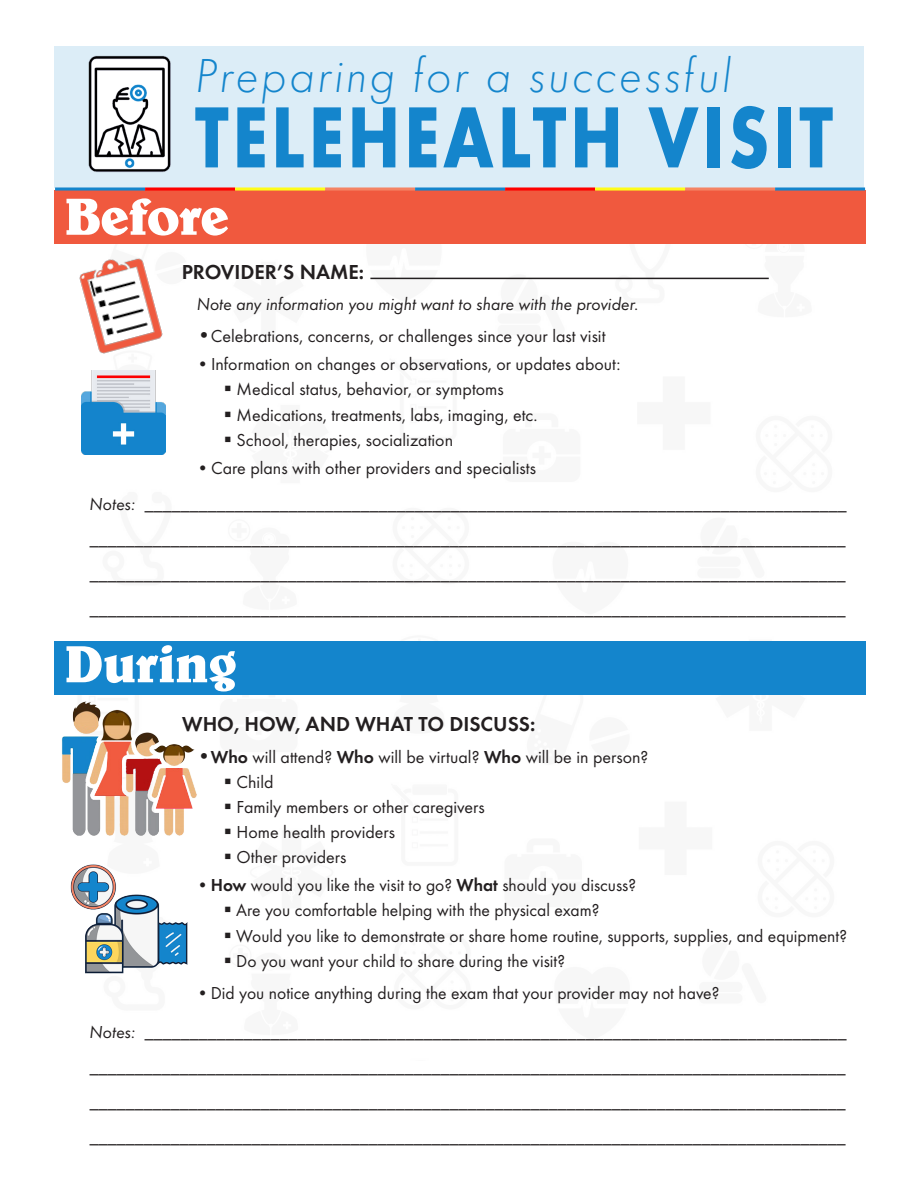
<style>
.page{position:relative;width:918px;height:1188px;background:#fff}
.page>*{position:absolute;margin:0;border:0;box-sizing:border-box;transform-origin:0 0}
.t1{font:800 90px "AHJ Function LH";letter-spacing:.05em;color:#1485cc;scale:.8 1}
.t2{font:800 54px "AHJ Belwe H";color:#fff}
.t3{font:italic 300 49.5px "AHJ Function LH";letter-spacing:.05em;color:#1485cc}
.t4{font:700 21px "AHJ Function";color:#231f20}
.t5{font:italic 18px "AHJ Function";color:#231f20}
.t6{font:18px "AHJ Function";color:#231f20}
.s1{font-weight:700;font-style:italic;font-size:21px}
.s2{font-weight:700}
</style>
<div class="page">
<img style="left:58px;top:243px;width:806px;height:452px">
<div style="left:55px;top:190px;width:811px;height:53px;background:#f0593e"></div>
<div style="left:54px;top:46px;width:810px;height:141px;background:#dcedf7"></div>
<svg style="left:55px;top:187px;width:90px;height:4px"></svg>
<svg style="left:145px;top:187px;width:90px;height:4px"></svg>
<svg style="left:235px;top:187px;width:90px;height:4px"></svg>
<svg style="left:325px;top:187px;width:90px;height:4px"></svg>
<svg style="left:415px;top:187px;width:90px;height:4px"></svg>
<svg style="left:505px;top:187px;width:90px;height:4px"></svg>
<svg style="left:595px;top:187px;width:90px;height:4px"></svg>
<svg style="left:685px;top:187px;width:90px;height:4px"></svg>
<svg style="left:775px;top:187px;width:90px;height:4px"></svg>
<img style="left:88px;top:55px;width:83px;height:117px">
<img style="left:82px;top:370px;width:84px;height:84px">
<img style="left:69px;top:247px;width:104px;height:113px">
<div style="left:55px;top:641px;width:811px;height:53px;background:#1485cc"></div>
<hr style="left:370px;top:278px;width:399px;height:1px;background:#231f20">
<img style="left:62px;top:701px;width:135px;height:135px">
<img style="left:70px;top:864px;width:118px;height:110px">
<p class="t3" style="left:195px;top:49px;width:538px">Preparing for a successful</p>
<p class="t1" style="left:195px;top:84px;width:799px">TELEHEALTH VISIT</p>
<p class="t2" style="left:64px;top:186px;width:166px">Before</p>
<p class="t4" style="left:182px;top:260px;width:184px">PROVIDER’S NAME:</p>
<p class="t5" style="left:197px;top:294px;width:443px">Note any information you might want to share with the provider.</p>
<p class="t6" style="left:197px;top:326px;width:410px"><span class="s1">•</span>Celebrations, concerns, or challenges since your last visit</p>
<p class="t6" style="left:197px;top:354px;width:425px">•Information on changes or observations, or updates about:</p>
<p class="t6" style="left:224px;top:379px;width:282px">▪ Medical status, behavior, or symptoms</p>
<p class="t6" style="left:224px;top:404px;width:315px">▪ Medications, treatments, labs, imaging, etc.</p>
<p class="t6" style="left:224px;top:429px;width:231px">▪ School, therapies, socialization</p>
<p class="t6" style="left:197px;top:458px;width:341px">•Care plans with other providers and specialists</p>
<p class="t5" style="left:90px;top:494px;width:758px">Notes: ______________________________________________________________________________</p>
<p class="t5" style="left:90px;top:529px;width:758px">____________________________________________________________________________________</p>
<p class="t5" style="left:90px;top:564px;width:758px">____________________________________________________________________________________</p>
<p class="t5" style="left:90px;top:599px;width:758px">____________________________________________________________________________________</p>
<p class="t2" style="left:64px;top:633px;width:174px">During</p>
<p class="t4" style="left:182px;top:711px;width:355px">WHO, HOW, AND WHAT TO DISCUSS:</p>
<p class="t6" style="left:197px;top:746px;width:453px"><span class="s1">•</span><span class="s2">Who</span> will attend? <span class="s2">Who</span> will be virtual? <span class="s2">Who</span> will be in person?</p>
<p class="t6" style="left:224px;top:771px;width:51px">▪ Child</p>
<p class="t6" style="left:224px;top:796px;width:262px">▪ Family members or other caregivers</p>
<p class="t6" style="left:224px;top:822px;width:173px">▪ Home health providers</p>
<p class="t6" style="left:224px;top:847px;width:124px">▪ Other providers</p>
<p class="t6" style="left:197px;top:875px;width:441px">•<span class="s2">How</span> would you like the visit to go? <span class="s2">What</span> should you discuss?</p>
<p class="t6" style="left:224px;top:900px;width:377px">▪ Are you comfortable helping with the physical exam?</p>
<p class="t6" style="left:224px;top:925px;width:625px">▪ Would you like to demonstrate or share home routine, supports, supplies, and equipment?</p>
<p class="t6" style="left:224px;top:950px;width:343px">▪ Do you want your child to share during the visit?</p>
<p class="t6" style="left:197px;top:982px;width:524px">•Did you notice anything during the exam that your provider may not have?</p>
<p class="t5" style="left:90px;top:1022px;width:758px">Notes: ______________________________________________________________________________</p>
<p class="t5" style="left:90px;top:1057px;width:758px">____________________________________________________________________________________</p>
<p class="t5" style="left:90px;top:1092px;width:758px">____________________________________________________________________________________</p>
<p class="t5" style="left:90px;top:1127px;width:758px">____________________________________________________________________________________</p>
</div>
